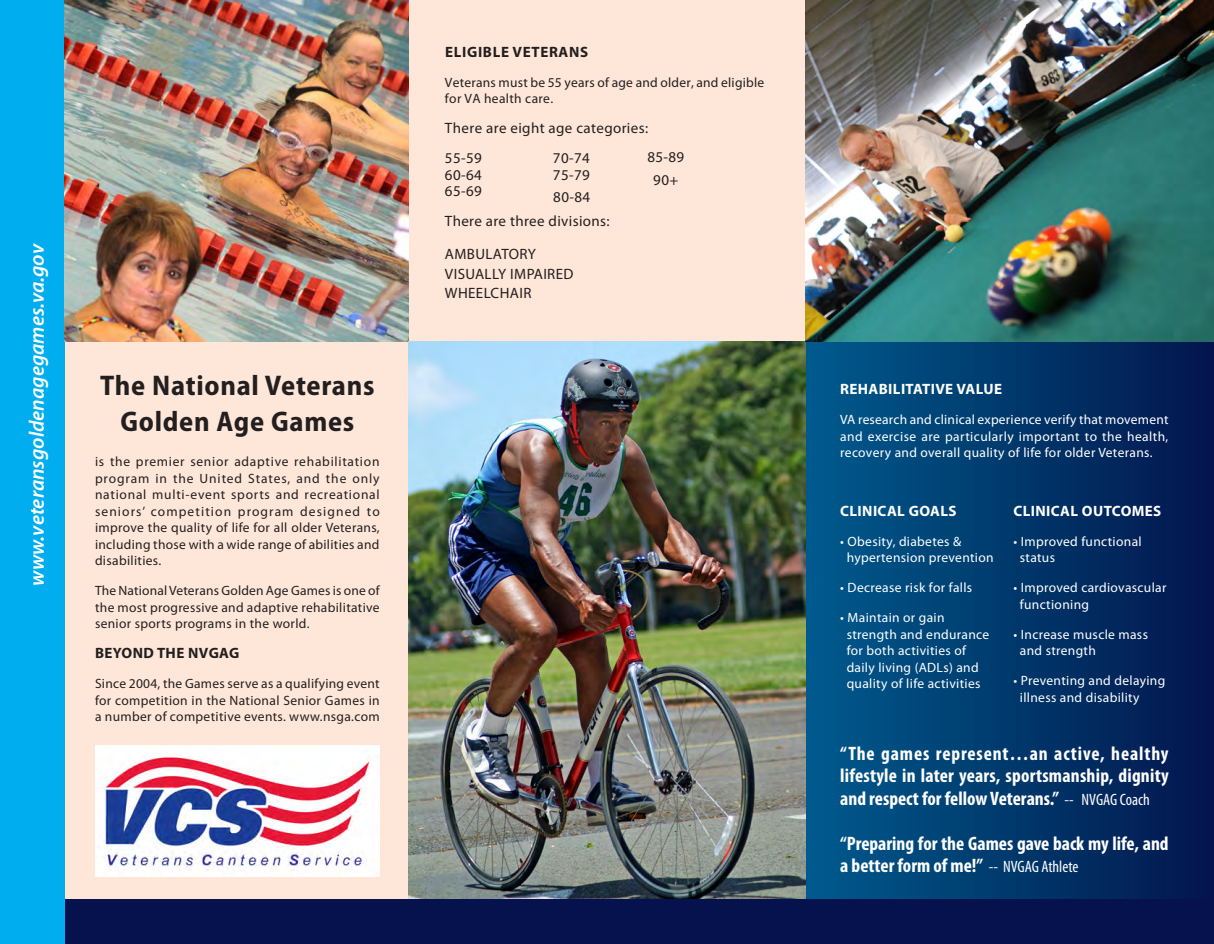
<style>
.page{position:relative;width:1214px;height:944px;background:#fff}
.page>*{position:absolute;margin:0;border:0;box-sizing:border-box;transform-origin:0 0}
.Head_1{font:700 semi-condensed 28.5px/36px "Myriad Pro";letter-spacing:.025em;color:#231f20;text-align:center}
.Tagline{font:italic 600 21px "Myriad Pro";color:#fff}
.Sidebar_Head{font:700 condensed 19.5px/22.5px "Myriad Pro";color:#fff;text-align:justify}
.Body{font:15px/19.5px "Myriad Pro";letter-spacing:.025em;color:#231f20}
.Body-2{font:700 15px "Myriad Pro";letter-spacing:.025em;color:#fff}
.Body-3{font:700 15px "Myriad Pro";letter-spacing:.045em;color:#231f20}
.Body-4{font:700 15px "Myriad Pro";letter-spacing:.025em;color:#231f20}
.Body-5{font:13.5px/16.5px "Myriad Pro";letter-spacing:.025em;color:#231f20;text-align:justify}
.Body-6{font:13.5px/16.5px "Myriad Pro";letter-spacing:.025em;color:#fff}
.s1{font-weight:400;font-size:16.5px}
</style>
<div class="page">
<div style="left:13px;top:899px;width:1201px;height:45px;background:#05124e"></div>
<div style="left:13px;top:0;width:792px;height:899px;background:#fee7d8"></div>
<div style="left:805px;top:0;width:409px;height:899px;background:linear-gradient(to right,#005b8d,#03154d)"></div>
<div style="left:0;top:0;width:65px;height:944px;background:#00aeef"></div>
<img style="left:65px;top:0;width:344px;height:341px">
<img style="left:409px;top:341px;width:396px;height:558px">
<img style="left:805px;top:0;width:409px;height:341px">
<img style="left:95px;top:745px;width:285px;height:132px">
<p class="Tagline" style="left:25px;top:586px;width:344px;rotate:-90deg">www.veteransgoldenagegames.va.gov</p>
<p class="Head_1" style="left:100px;top:368px;width:276px">The National Veterans<br>Golden Age Games</p>
<p class="Body-5" style="left:95px;top:454px;width:286px">is the premier senior adaptive rehabilitation program in the United States, and the only national multi-event sports and recreational seniors’ competition program designed to improve the quality of life for all older Veterans, including those with a wide range of abilities and disabilities.</p>
<p class="Body-5" style="left:95px;top:583px;width:286px">The National Veterans Golden Age Games is one of the most progressive and adaptive rehabilitative senior sports programs in the world.</p>
<p class="Body-4" style="left:95px;top:645px;width:146px">BEYOND THE NVGAG</p>
<p class="Body-5" style="left:95px;top:676px;width:286px">Since 2004, the Games serve as a qualifying event for competition in the National Senior Games in a number of competitive events. www.nsga.com</p>
<p class="Body-3" style="left:445px;top:43px;width:145px">ELIGIBLE VETERANS</p>
<p class="Body-5" style="left:445px;top:74px;width:321px">Veterans must be 55 years of age and older, and eligible for VA health care.</p>
<p class="Body" style="left:445px;top:118px;width:205px">There are eight age categories:</p>
<p class="Body" style="left:445px;top:149px;width:38px">55-59</p>
<p class="Body" style="left:553px;top:149px;width:38px">70-74</p>
<p class="Body" style="left:653px;top:170px;width:27px">90+</p>
<p class="Body" style="left:647px;top:148px;width:38px">85-89</p>
<p class="Body" style="left:445px;top:165px;width:38px">60-64</p>
<p class="Body" style="left:553px;top:165px;width:38px">75-79</p>
<p class="Body" style="left:445px;top:182px;width:38px">65-69</p>
<p class="Body" style="left:445px;top:212px;width:166px">There are three divisions:</p>
<p class="Body" style="left:445px;top:245px;width:130px">AMBULATORY<br>VISUALLY IMPAIRED<br>WHEELCHAIR</p>
<p class="Body" style="left:553px;top:187px;width:38px">80-84</p>
<p class="Body-2" style="left:840px;top:381px;width:163px">REHABILITATIVE VALUE</p>
<p class="Body-6" style="left:840px;top:412px;width:330px;text-align:justify">VA research and clinical experience verify that movement and exercise are particularly important to the health, recovery and overall quality of life for older Veterans.</p>
<p class="Body-2" style="left:840px;top:502px;width:118px">CLINICAL GOALS</p>
<p class="Body-6" style="left:847px;top:533px;width:149px;text-indent:-6px">• Obesity, diabetes &amp; hypertension prevention</p>
<p class="Body-6" style="left:840px;top:580px;width:133px">• Decrease risk for falls</p>
<p class="Body-6" style="left:847px;top:610px;width:144px;text-indent:-6px">• Maintain or gain strength and endurance for both activities of daily living (ADLs) and quality of life activities</p>
<p class="Body-2" style="left:1013px;top:502px;width:149px">CLINICAL OUTCOMES</p>
<p class="Body-6" style="left:1020px;top:533px;width:123px;text-indent:-6px">• Improved functional status</p>
<p class="Body-6" style="left:1020px;top:580px;width:148px;text-indent:-6px">• Improved cardiovascular functioning</p>
<p class="Body-6" style="left:1020px;top:626px;width:130px;text-indent:-6px">• Increase muscle mass and strength</p>
<p class="Body-6" style="left:1020px;top:673px;width:147px;text-indent:-6px">• Preventing and delaying illness and disability</p>
<p class="Sidebar_Head" style="left:840px;top:742px;width:330px">“The games represent…an active, healthy lifestyle in later years, sportsmanship, dignity and respect for fellow Veterans.” <span class="s1">-- NVGAG Coach</span></p>
<p class="Sidebar_Head" style="left:840px;top:832px;width:330px">“Preparing for the Games gave back my life, and a better form of me!” <span class="s1">-- NVGAG Athlete</span></p>
</div>
